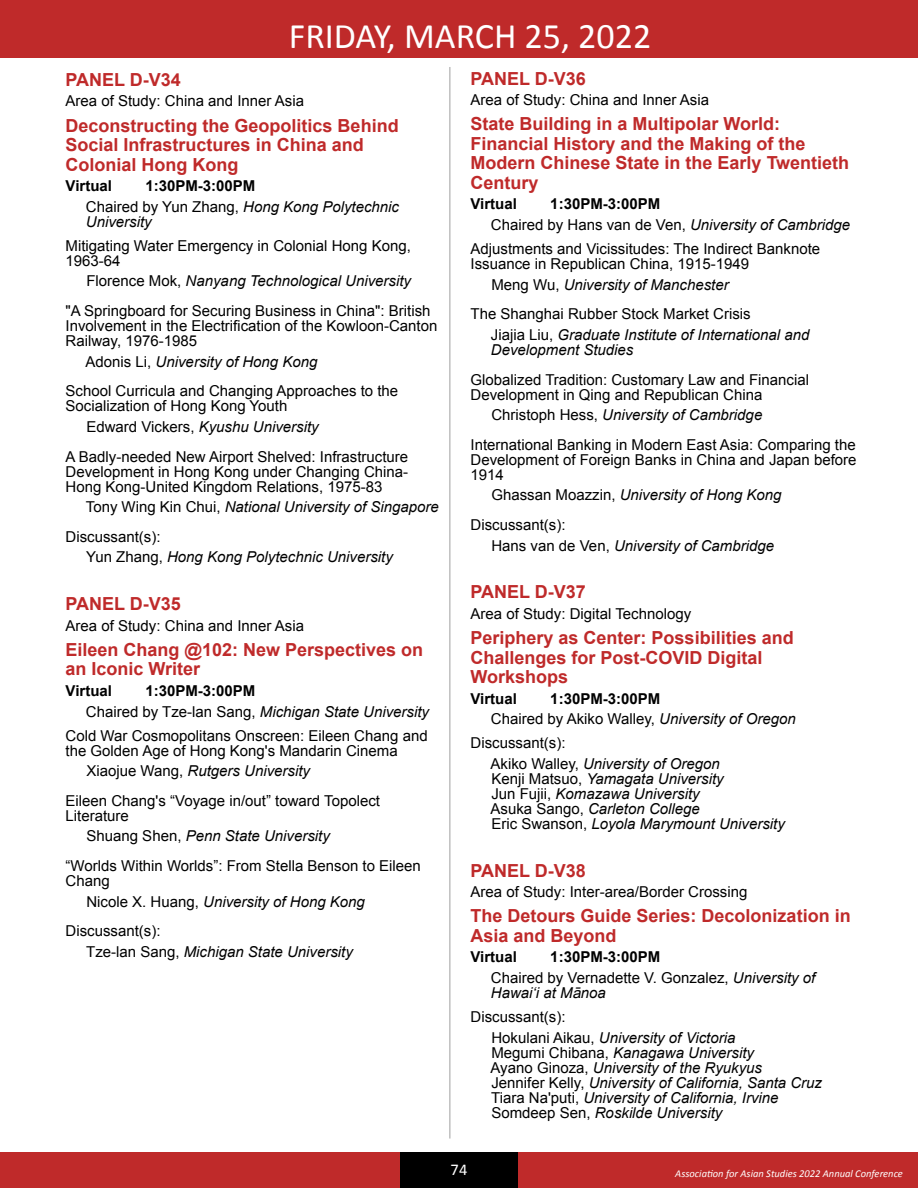
<style>
.page{position:relative;width:918px;height:1188px;background:#fff}
.page>*{position:absolute;margin:0;border:0;box-sizing:border-box;transform-origin:0 0}
.t1{font:36px "Calibri";color:#fff}
.Body_wrd_1{font:700 18px/19.5px "Arial";color:#bf2a2a}
.t2{font:16.5px "Calibri";color:#fff}
.Body_wrd_1-2{font:15px/15px "Arial";color:#000}
.Body_wrd_1-3{font:italic 15px/15px "Arial";color:#000}
.Body_wrd_1-4{font:700 15px "Arial";color:#000}
.t3{font:italic 10.5px "Calibri";color:#fff}
.s1{font-style:normal}
.s2{font-style:italic}
.s3{font-family:"Arial Unicode MS";font-style:italic}
</style>
<div class="page">
<div style="left:0;top:0;width:918px;height:58px;background:#bf2a2a"></div>
<div style="left:0;top:1152px;width:918px;height:36px;background:#bf2a2a"></div>
<div style="left:400px;top:1152px;width:118px;height:36px;background:#000"></div>
<hr style="left:449px;top:67px;width:2px;height:1072px;background:#bfbfbf">
<h1 class="t1" style="left:289px;top:11px;width:364px">FRIDAY, MARCH 25, 2022</h1>
<p class="Body_wrd_1" style="left:66px;top:70px;width:117px">PANEL D-V34</p>
<p class="Body_wrd_1-2" style="left:66px;top:94px;width:240px">Area of Study: China and Inner Asia</p>
<p class="Body_wrd_1" style="left:66px;top:116px;width:335px">Deconstructing the Geopolitics Behind<br>Social Infrastructures in China and<br>Colonial Hong Kong</p>
<p class="Body_wrd_1-4" style="left:66px;top:176px;width:48px">Virtual</p>
<p class="Body_wrd_1-4" style="left:145px;top:176px;width:112px">1:30PM-3:00PM</p>
<p class="Body_wrd_1-3" style="left:86px;top:199px;width:315px"><span class="s1">Chaired by Yun Zhang,</span> Hong Kong Polytechnic<br>University</p>
<p class="Body_wrd_1-2" style="left:66px;top:238px;width:347px">Mitigating Water Emergency in Colonial Hong Kong,<br>1963-64</p>
<p class="Body_wrd_1-3" style="left:86px;top:274px;width:326px"><span class="s1">Florence Mok,</span> Nanyang Technological University</p>
<p class="Body_wrd_1-2" style="left:66px;top:303px;width:373px">"A Springboard for Securing Business in China": British<br>Involvement in the Electrification of the Kowloon-Canton<br>Railway, 1976-1985</p>
<p class="Body_wrd_1-3" style="left:86px;top:354px;width:233px"><span class="s1">Adonis Li,</span> University of Hong Kong</p>
<p class="Body_wrd_1-2" style="left:66px;top:384px;width:334px">School Curricula and Changing Approaches to the<br>Socialization of Hong Kong Youth</p>
<p class="Body_wrd_1-3" style="left:86px;top:419px;width:234px"><span class="s1">Edward Vickers,</span> Kyushu University</p>
<p class="Body_wrd_1-2" style="left:66px;top:449px;width:344px;text-align:justify">A Badly-needed New Airport Shelved: Infrastructure Development in Hong Kong under Changing China-Hong Kong-United Kingdom Relations, 1975-83</p>
<p class="Body_wrd_1-3" style="left:86px;top:500px;width:354px"><span class="s1">Tony Wing Kin Chui,</span> National University of Singapore</p>
<p class="Body_wrd_1-2" style="left:66px;top:529px;width:97px">Discussant(s):</p>
<p class="Body_wrd_1-3" style="left:86px;top:550px;width:308px"><span class="s1">Yun Zhang,</span> Hong Kong Polytechnic University</p>
<p class="Body_wrd_1" style="left:66px;top:595px;width:117px">PANEL D-V35</p>
<p class="Body_wrd_1-2" style="left:66px;top:618px;width:240px">Area of Study: China and Inner Asia</p>
<p class="Body_wrd_1" style="left:66px;top:640px;width:359px">Eileen Chang @102: New Perspectives on an Iconic Writer</p>
<p class="Body_wrd_1-4" style="left:66px;top:681px;width:48px">Virtual</p>
<p class="Body_wrd_1-4" style="left:145px;top:681px;width:112px">1:30PM-3:00PM</p>
<p class="Body_wrd_1-3" style="left:86px;top:704px;width:345px"><span class="s1">Chaired by Tze-lan Sang,</span> Michigan State University</p>
<p class="Body_wrd_1-2" style="left:66px;top:728px;width:364px">Cold War Cosmopolitans Onscreen: Eileen Chang and the Golden Age of Hong Kong's Mandarin Cinema</p>
<p class="Body_wrd_1-3" style="left:86px;top:764px;width:225px"><span class="s1">Xiaojue Wang,</span> Rutgers University</p>
<p class="Body_wrd_1-2" style="left:66px;top:793px;width:316px">Eileen Chang's “Voyage in/out” toward Topolect<br>Literature</p>
<p class="Body_wrd_1-3" style="left:86px;top:829px;width:245px"><span class="s1">Shuang Shen,</span> Penn State University</p>
<p class="Body_wrd_1-2" style="left:66px;top:858px;width:357px">“Worlds Within Worlds”: From Stella Benson to Eileen<br>Chang</p>
<p class="Body_wrd_1-3" style="left:86px;top:894px;width:280px"><span class="s1">Nicole X. Huang,</span> University of Hong Kong</p>
<p class="Body_wrd_1-2" style="left:66px;top:924px;width:97px">Discussant(s):</p>
<p class="Body_wrd_1-3" style="left:86px;top:944px;width:268px"><span class="s1">Tze-lan Sang,</span> Michigan State University</p>
<p class="Body_wrd_1" style="left:471px;top:69px;width:117px">PANEL D-V36</p>
<p class="Body_wrd_1-2" style="left:471px;top:93px;width:240px">Area of Study: China and Inner Asia</p>
<p class="Body_wrd_1" style="left:471px;top:115px;width:380px">State Building in a Multipolar World:<br>Financial History and the Making of the<br>Modern Chinese State in the Early Twentieth<br>Century</p>
<p class="Body_wrd_1-4" style="left:471px;top:194px;width:48px">Virtual</p>
<p class="Body_wrd_1-4" style="left:550px;top:194px;width:112px">1:30PM-3:00PM</p>
<p class="Body_wrd_1-2" style="left:491px;top:217px;width:361px">Chaired by Hans van de Ven, <span class="s2">University of Cambridge</span></p>
<p class="Body_wrd_1-2" style="left:471px;top:241px;width:351px">Adjustments and Vicissitudes: The Indirect Banknote<br>Issuance in Republican China, 1915-1949</p>
<p class="Body_wrd_1-3" style="left:491px;top:277px;width:239px"><span class="s1">Meng Wu,</span> University of Manchester</p>
<p class="Body_wrd_1-2" style="left:471px;top:307px;width:282px">The Shanghai Rubber Stock Market Crisis</p>
<p class="Body_wrd_1-3" style="left:491px;top:327px;width:320px"><span class="s1">Jiajia Liu,</span> Graduate Institute of International and<br>Development Studies</p>
<p class="Body_wrd_1-2" style="left:471px;top:372px;width:340px">Globalized Tradition: Customary Law and Financial<br>Development in Qing and Republican China</p>
<p class="Body_wrd_1-3" style="left:491px;top:408px;width:272px"><span class="s1">Christoph Hess,</span> University of Cambridge</p>
<p class="Body_wrd_1-2" style="left:471px;top:437px;width:388px;text-align:justify">International Banking in Modern East Asia: Comparing the Development of Foreign Banks in China and Japan before 1914</p>
<p class="Body_wrd_1-3" style="left:491px;top:488px;width:292px"><span class="s1">Ghassan Moazzin,</span> University of Hong Kong</p>
<p class="Body_wrd_1-2" style="left:471px;top:517px;width:97px">Discussant(s):</p>
<p class="Body_wrd_1-3" style="left:491px;top:538px;width:284px"><span class="s1">Hans van de Ven,</span> University of Cambridge</p>
<p class="Body_wrd_1" style="left:471px;top:583px;width:117px">PANEL D-V37</p>
<p class="Body_wrd_1-2" style="left:471px;top:606px;width:222px">Area of Study: Digital Technology</p>
<p class="Body_wrd_1" style="left:471px;top:629px;width:325px">Periphery as Center: Possibilities and<br>Challenges for Post-COVID Digital<br>Workshops</p>
<p class="Body_wrd_1-4" style="left:471px;top:689px;width:48px">Virtual</p>
<p class="Body_wrd_1-4" style="left:550px;top:689px;width:112px">1:30PM-3:00PM</p>
<p class="Body_wrd_1-2" style="left:491px;top:712px;width:307px">Chaired by Akiko Walley, <span class="s2">University of Oregon</span></p>
<p class="Body_wrd_1-2" style="left:471px;top:736px;width:97px">Discussant(s):</p>
<p class="Body_wrd_1-3" style="left:491px;top:756px;width:296px"><span class="s1">Akiko Walley,</span> University of Oregon<br><span class="s1">Kenji Matsuo,</span> Yamagata University<br><span class="s1">Jun Fujii,</span> Komazawa University<br><span class="s1">Asuka Sango,</span> Carleton College<br><span class="s1">Eric Swanson,</span> Loyola Marymount University</p>
<p class="Body_wrd_1" style="left:471px;top:861px;width:117px">PANEL D-V38</p>
<p class="Body_wrd_1-2" style="left:471px;top:885px;width:278px">Area of Study: Inter-area/Border Crossing</p>
<p class="Body_wrd_1" style="left:471px;top:907px;width:382px">The Detours Guide Series: Decolonization in<br>Asia and Beyond</p>
<p class="Body_wrd_1-4" style="left:471px;top:947px;width:48px">Virtual</p>
<p class="Body_wrd_1-4" style="left:550px;top:947px;width:112px">1:30PM-3:00PM</p>
<p class="Body_wrd_1-2" style="left:491px;top:970px;width:326px">Chaired by Vernadette V. Gonzalez, <span class="s2">University of<br>Hawaiʻi at M</span><span class="s3">ā</span><span class="s2">noa</span></p>
<p class="Body_wrd_1-2" style="left:471px;top:1009px;width:97px">Discussant(s):</p>
<p class="Body_wrd_1-3" style="left:491px;top:1030px;width:333px"><span class="s1">Hokulani Aikau,</span> University of Victoria<br><span class="s1">Megumi Chibana,</span> Kanagawa University<br><span class="s1">Ayano Ginoza,</span> University of the Ryukyus<br><span class="s1">Jennifer Kelly,</span> University of California, Santa Cruz <span class="s1">Tiara Na'puti,</span> University of California, Irvine <span class="s1">Somdeep Sen,</span> Roskilde University</p>
<p class="t2" style="left:451px;top:1158px;width:18px">74</p>
<p class="t3" style="left:675px;top:1166px;width:229px">Association for Asian Studies 2022 Annual Conference</p>
</div>
